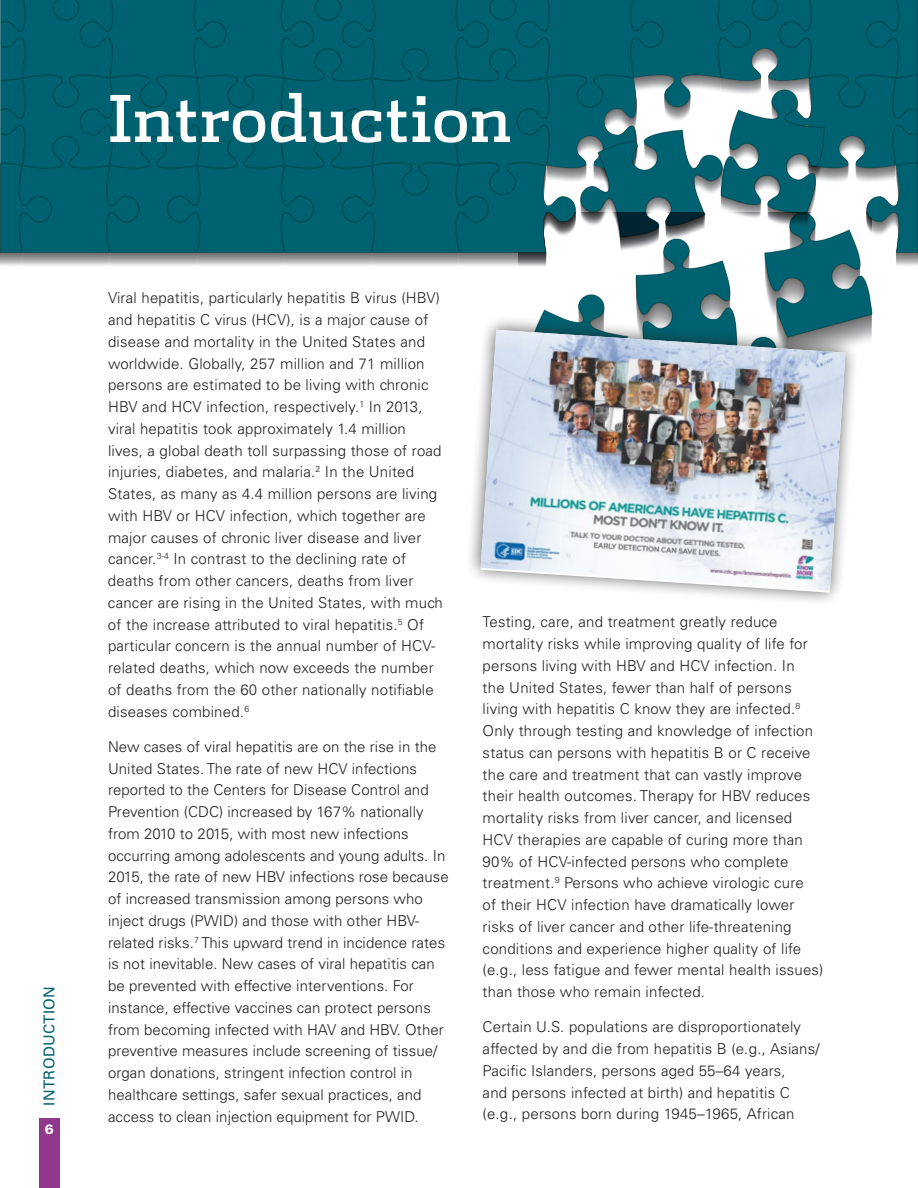
<style>
.page{position:relative;width:918px;height:1188px;background:#fff}
.page>*{position:absolute;margin:0;border:0;box-sizing:border-box;transform-origin:0 0}
.t1{font:64.5px "Dispatch";color:#fff}
.t2{font:300 15px/21.8px "Univers";letter-spacing:.015em;color:#231f20}
.t3{font:15px "Univers";letter-spacing:.025em;color:#006270}
.t4{font:900 13.5px "Univers";color:#fff}
</style>
<div class="page">
<div style="left:39px;top:1118px;width:21px;height:70px;background:#91388c"></div>
<svg style="left:0;top:0;width:918px;height:342px"></svg>
<svg style="left:464px;top:313px;width:399px;height:289px"></svg>
<img style="left:481px;top:330px;width:364px;height:261px">
<h2 class="t1" style="left:108px;top:75px;width:405px">Introduction</h2>
<p class="t3" style="left:40px;top:1106px;width:121px;rotate:-90deg">INTRODUCTION</p>
<p class="t4" style="left:45px;top:1121px;width:11px">6</p>
<p class="t2" style="left:108px;top:287px;width:336px">Viral hepatitis, particularly hepatitis B virus (HBV) and hepatitis C virus (HCV), is a major cause of disease and mortality in the United States and worldwide. Globally, 257 million and 71 million persons are estimated to be living with chronic HBV and HCV infection, respectively.<sup>1</sup> In 2013, viral hepatitis took approximately 1.4 million lives, a global death toll surpassing those of road injuries, diabetes, and malaria.<sup>2</sup> In the United States, as many as 4.4 million persons are living with HBV or HCV infection, which together are major causes of chronic liver disease and liver cancer.<sup>3-4</sup> In contrast to the declining rate of deaths from other cancers, deaths from liver cancer are rising in the United States, with much of the increase attributed to viral hepatitis.<sup>5</sup> Of particular concern is the annual number of HCV&shy;related deaths, which now exceeds the number of deaths from the 60 other nationally notifiable diseases combined.<sup>6</sup></p>
<p class="t2" style="left:108px;top:736px;width:342px">New cases of viral hepatitis are on the rise in the United States. The rate of new HCV infections reported to the Centers for Disease Control and Prevention (CDC) increased by 167% nationally from 2010 to 2015, with most new infections occurring among adolescents and young adults. In 2015, the rate of new HBV infections rose because of increased transmission among persons who inject drugs (PWID) and those with other HBV&shy;related risks.<sup>7</sup> This upward trend in incidence rates is not inevitable. New cases of viral hepatitis can be prevented with effective interventions. For instance, effective vaccines can protect persons from becoming infected with HAV and HBV. Other preventive measures include screening of tissue/ organ donations, stringent infection control in healthcare settings, safer sexual practices, and access to clean injection equipment for PWID.</p>
<p class="t2" style="left:483px;top:611px;width:342px">Testing, care, and treatment greatly reduce mortality risks while improving quality of life for persons living with HBV and HCV infection. In<br>the United States, fewer than half of persons living with hepatitis C know they are infected.<sup>8<br></sup>Only through testing and knowledge of infection status can persons with hepatitis B or C receive the care and treatment that can vastly improve their health outcomes. Therapy for HBV reduces mortality risks from liver cancer, and licensed HCV therapies are capable of curing more than 90% of HCV-infected persons who complete treatment.<sup>9</sup> Persons who achieve virologic cure<br>of their HCV infection have dramatically lower risks of liver cancer and other life-threatening conditions and experience higher quality of life (e.g., less fatigue and fewer mental health issues) than those who remain infected.</p>
<p class="t2" style="left:483px;top:1016px;width:339px">Certain U.S. populations are disproportionately affected by and die from hepatitis B (e.g., Asians/ Pacific Islanders, persons aged 55–64 years,<br>and persons infected at birth) and hepatitis C (e.g., persons born during 1945–1965, African</p>
</div>
